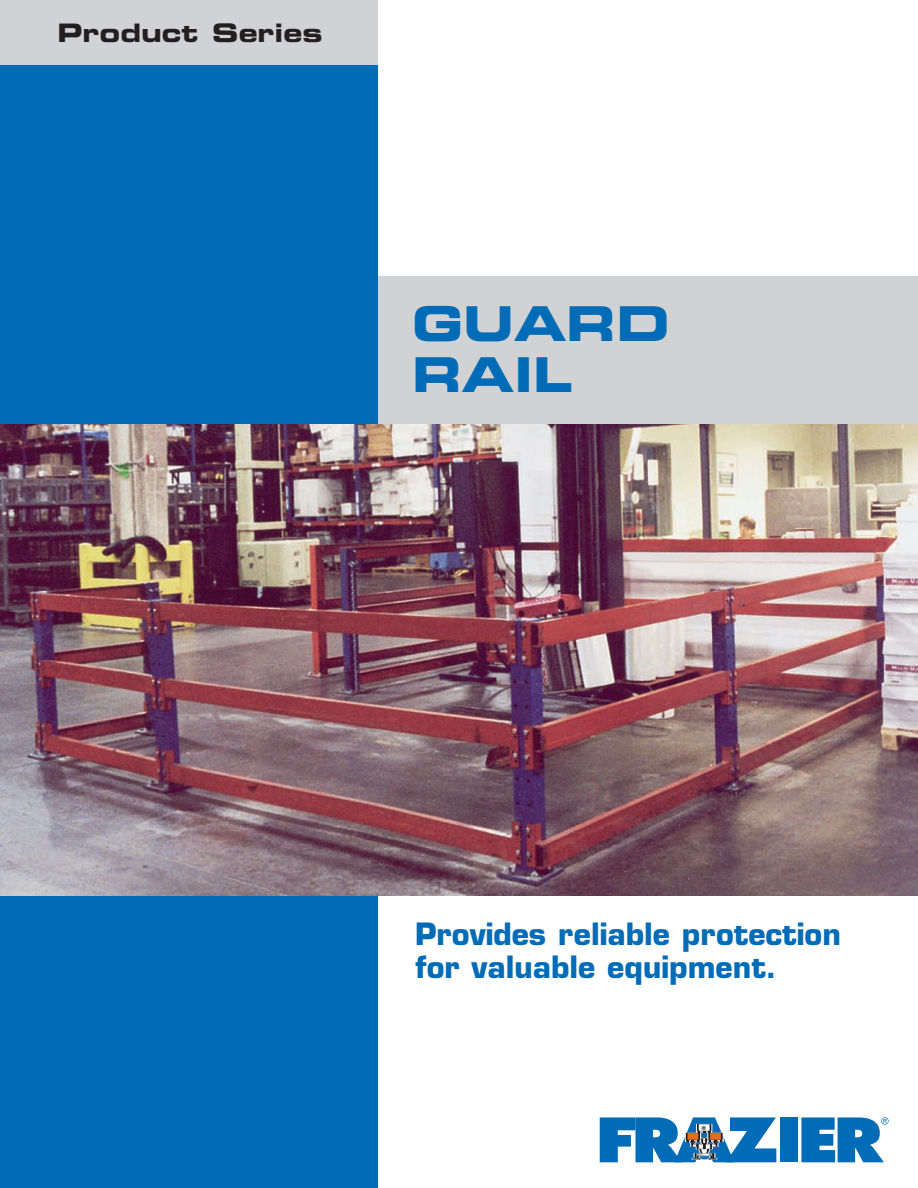
<style>
.page{position:relative;width:918px;height:1188px;background:#fff}
.page>*{position:absolute;margin:0;border:0;box-sizing:border-box;transform-origin:0 0}
.t1{font:48px/51px "Eurostile Bold Extended Two";color:#006bb6}
.t2{font:700 30px/33px "Eurostile";color:#006bb6}
.t3{font:25.5px "Eurostile Bold Extended Two";color:#231f20}
.t4{font:800 5.25px "Futura";color:#231f20}
</style>
<div class="page">
<div style="left:376px;top:276px;width:542px;height:149px;background:#d1d2d4"></div>
<div style="left:0;top:1px;width:378px;height:1187px;background:#006bb6"></div>
<div style="left:0;top:0;width:378px;height:65px;background:#d1d2d4"></div>
<img style="left:0;top:425px;width:918px;height:470px">
<div style="left:780px;top:1117px;width:18px;height:45px;background:#006bb6"></div>
<svg style="left:600px;top:1117px;width:176px;height:45px"></svg>
<div style="left:698px;top:1124px;width:12px;height:7px;background:#fff"></div>
<div style="left:698px;top:1124px;width:13px;height:7px;border:1px solid #231f20"></div>
<svg style="left:801px;top:1117px;width:88px;height:45px"></svg>
<p class="t3" style="left:57px;top:24px;width:267px">Product Series</p>
<h1 class="t1" style="left:412px;top:302px;width:259px">GUARD<br>RAIL</h1>
<p class="t2" style="left:415px;top:921px;width:427px">Provides reliable protection for valuable equipment.</p>
<p class="t4" style="left:702px;top:1125px;width:6px">®</p>
</div>
